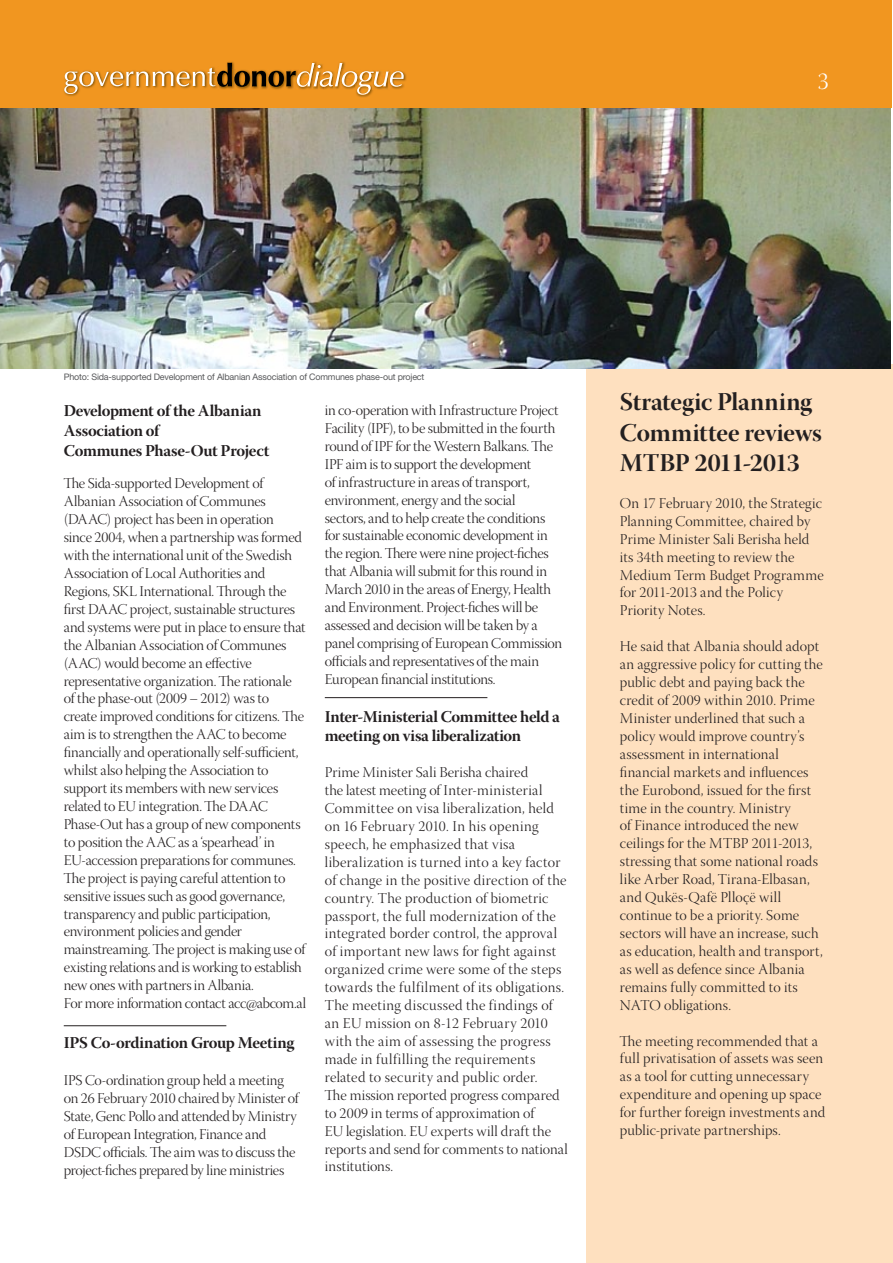
<style>
.page{position:relative;width:893px;height:1263px;background:#fff}
.page>*{position:absolute;margin:0;border:0;box-sizing:border-box;transform-origin:0 0}
.t1{font:25.5px/30.5px "Warnock Pro Bold Disp";letter-spacing:-.01em;color:#231f20}
.t2{font:23.85px "Warnock Pro Light Disp";color:#fff}
.t3{font:16.5px/19.6px "Warnock Pro Bold Subh";letter-spacing:-.02em;color:#231f20}
.t4{font:15px/17.9px "Warnock Pro Light Disp";color:#231f20}
.t5{font:15px/18px "Warnock Pro Light Disp";letter-spacing:.02em;color:#231f20}
.t6{font:15px/18px "Warnock Pro Light Disp";letter-spacing:-.02em;color:#231f20}
.t7{font:9px "Helvetica Neue LT Com";letter-spacing:-.02em;color:#58595b}
</style>
<div class="page">
<div style="left:0;top:0;width:891px;height:108px;background:#f19620"></div>
<img style="left:404px;top:72px;width:2px;height:9px">
<svg style="left:64px;top:63px;width:340px;height:32px"></svg>
<div style="left:586px;top:364px;width:307px;height:899px;background:#fee0bf"></div>
<img style="left:0;top:108px;width:891px;height:261px">
<hr style="left:64px;top:1025px;width:162px;height:1px;background:#231f20">
<hr style="left:325px;top:697px;width:162px;height:1px;background:#231f20">
<h2 class="t2" style="left:818px;top:72px;width:13px">3</h2>
<p class="t7" style="left:64px;top:374px;width:362px">Photo: Sida-supported Development of Albanian Association of Communes phase-out project</p>
<p class="t6" style="left:325px;top:402px;width:239px">in co-operation with Infrastructure Project Facility (IPF), to be submitted in the fourth round of IPF for the Western Balkans. The IPF aim is to support the development<br>of infrastructure in areas of transport, environment, energy and the social<br>sectors, and to help create the conditions for sustainable economic development in the region. There were nine project-fiches that Albania will submit for this round in March 2010 in the areas of Energy, Health and Environment. Project-fiches will be assessed and decision will be taken by a panel comprising of European Commission officials and representatives of the main European financial institutions.</p>
<p class="t3" style="left:325px;top:708px;width:237px">Inter-Ministerial Committee held a meeting on visa liberalization</p>
<p class="t5" style="left:325px;top:765px;width:245px">Prime Minister Sali Berisha chaired<br>the latest meeting of Inter-ministerial Committee on visa liberalization, held on 16 February 2010. In his opening speech, he emphasized that visa liberalization is turned into a key factor of change in the positive direction of the country. The production of biometric passport, the full modernization of the integrated border control, the approval of important new laws for fight against organized crime were some of the steps towards the fulfilment of its obligations.<br>The meeting discussed the findings of an EU mission on 8-12 February 2010 with the aim of assessing the progress made in fulfilling the requirements related to security and public order.<br>The mission reported progress compared to 2009 in terms of approximation of<br>EU legislation. EU experts will draft the reports and send for comments to national institutions.</p>
<p class="t3" style="left:64px;top:402px;width:207px">Development of the Albanian<br>Association of<br>Communes Phase-Out Project</p>
<p class="t4" style="left:64px;top:476px;width:244px">The Sida-supported Development of Albanian Association of Communes (DAAC) project has been in operation<br>since 2004, when a partnership was formed with the international unit of the Swedish Association of Local Authorities and Regions, SKL International. Through the first DAAC project, sustainable structures and systems were put in place to ensure that the Albanian Association of Communes (AAC) would become an effective representative organization. The rationale of the phase-out (2009 – 2012) was to create improved conditions for citizens. The aim is to strengthen the AAC to become financially and operationally self-sufficient, whilst also helping the Association to support its members with new services related to EU integration. The DAAC Phase-Out has a group of new components to position the AAC as a ‘spearhead’ in EU-accession preparations for communes.<br>The project is paying careful attention to sensitive issues such as good governance, transparency and public participation, environment policies and gender mainstreaming. The project is making use of existing relations and is working to establish new ones with partners in Albania.<br>For more information contact acc@abcom.al</p>
<p class="t3" style="left:64px;top:1034px;width:232px">IPS Co-ordination Group Meeting</p>
<p class="t4" style="left:64px;top:1073px;width:237px">IPS Co-ordination group held a meeting on 26 February 2010 chaired by Minister of State, Genc Pollo and attended by Ministry of European Integration, Finance and DSDC officials. The aim was to discuss the project-fiches prepared by line ministries</p>
<h1 class="t1" style="left:620px;top:389px;width:203px">Strategic Planning<br>Committee reviews<br>MTBP 2011-2013</h1>
<p class="t4" style="left:620px;top:495px;width:205px">On 17 February 2010, the Strategic<br>Planning Committee, chaired by<br>Prime Minister Sali Berisha held its 34th meeting to review the<br>Medium Term Budget Programme for 2011-2013 and the Policy<br>Priority Notes.</p>
<p class="t4" style="left:620px;top:639px;width:205px">He said that Albania should adopt an aggressive policy for cutting the public debt and paying back the credit of 2009 within 2010. Prime<br>Minister underlined that such a policy would improve country’s assessment in international financial markets and influences the Eurobond, issued for the first time in the country. Ministry<br>of Finance introduced the new ceilings for the MTBP 2011-2013, stressing that some national roads like Arber Road, Tirana-Elbasan, and Qukës-Qafë Plloçë will continue to be a priority. Some sectors will have an increase, such as education, health and transport, as well as defence since Albania remains fully committed to its<br>NATO obligations.</p>
<p class="t4" style="left:620px;top:1033px;width:207px">The meeting recommended that a full privatisation of assets was seen as a tool for cutting unnecessary expenditure and opening up space for further foreign investments and public-private partnerships.</p>
</div>
